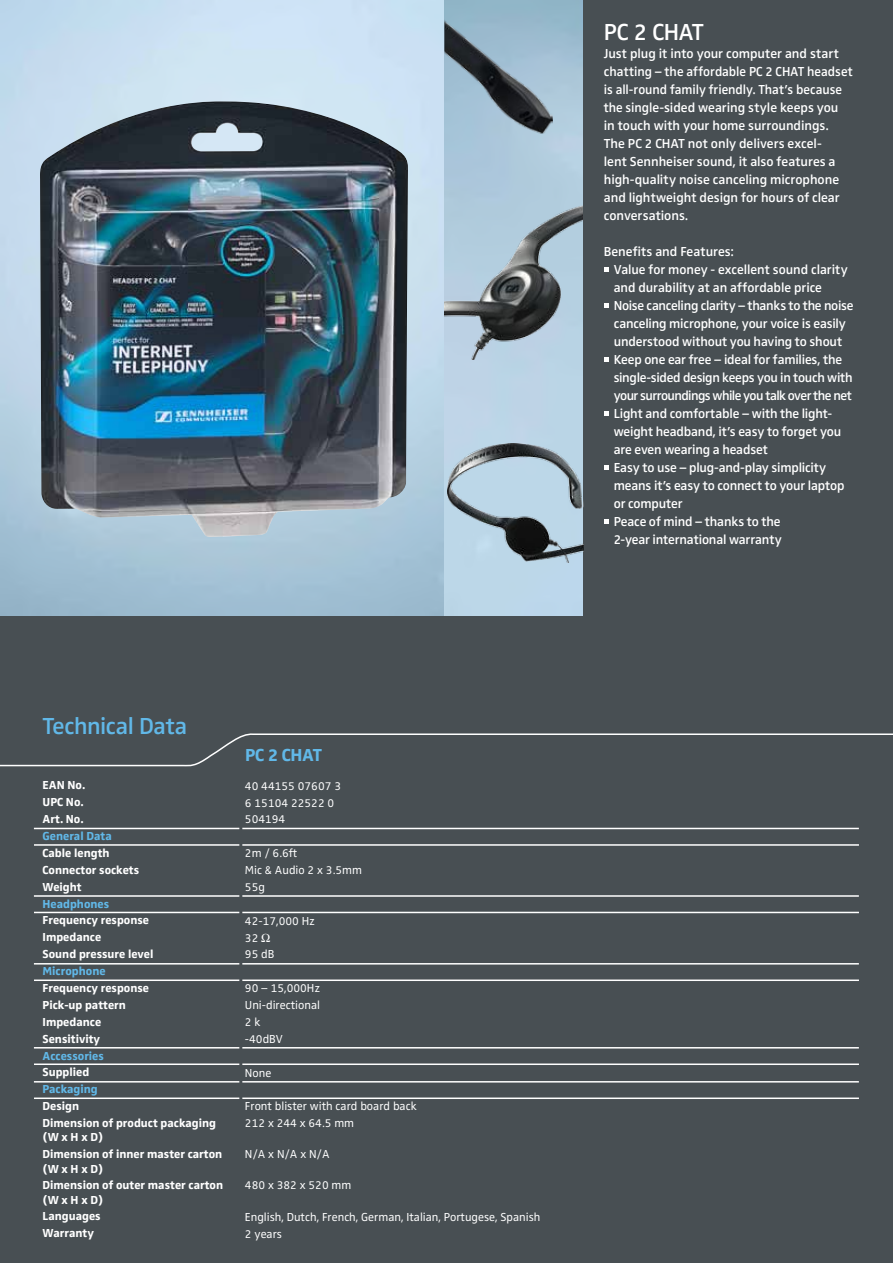
<style>
.page{position:relative;width:893px;height:1263px;background:#484f53}
.page>*{position:absolute;margin:0;border:0;box-sizing:border-box;transform-origin:0 0}
.t1{font:600 24px "Sennheiser";letter-spacing:-.015em;color:#61b8e8}
.t2{font:600 24px "Sennheiser";letter-spacing:-.025em;color:#fff}
.t3{font:700 18px "Sennheiser";letter-spacing:-.02em;color:#61b8e8}
.t4{font:600 13.5px/18px "Sennheiser";letter-spacing:-.01em;color:#fff}
.t5{font:700 12px/14.4px "Sennheiser";color:#fff}
.t6{font:12px "Sennheiser";color:#fff}
.t7{font:700 12px "Sennheiser";color:#61b8e8}
</style>
<div class="page">
<img style="left:0;top:0;width:444px;height:616px">
<img style="left:444px;top:0;width:139px;height:616px">
<img style="left:448px;top:443px;width:135px;height:119px">
<img style="left:444px;top:16px;width:110px;height:124px">
<img style="left:444px;top:205px;width:139px;height:154px">
<img style="left:40px;top:101px;width:369px;height:436px">
<hr style="left:34px;top:844px;width:825px;height:2px;background:#fff">
<hr style="left:34px;top:912px;width:825px;height:1px;background:#fff">
<hr style="left:34px;top:979px;width:825px;height:2px;background:#fff">
<hr style="left:34px;top:1063px;width:825px;height:2px;background:#fff">
<hr style="left:34px;top:828px;width:825px;height:1px;background:#fff">
<hr style="left:34px;top:895px;width:825px;height:2px;background:#fff">
<hr style="left:34px;top:963px;width:825px;height:1px;background:#fff">
<hr style="left:34px;top:1047px;width:825px;height:1px;background:#fff">
<svg style="left:0;top:733px;width:893px;height:34px"></svg>
<hr style="left:34px;top:1097px;width:825px;height:2px;background:#fff">
<hr style="left:34px;top:1081px;width:825px;height:1px;background:#fff">
<hr style="left:239px;top:783px;width:3px;height:319px;background:#484f53">
<svg style="left:604px;top:267px;width:4px;height:4px"></svg>
<svg style="left:604px;top:303px;width:4px;height:4px"></svg>
<svg style="left:604px;top:357px;width:4px;height:4px"></svg>
<svg style="left:604px;top:411px;width:4px;height:4px"></svg>
<svg style="left:604px;top:465px;width:4px;height:4px"></svg>
<svg style="left:604px;top:519px;width:4px;height:4px"></svg>
<h1 class="t2" style="left:604px;top:18px;width:102px">PC 2 CHAT</h1>
<p class="t4" style="left:604px;top:44px;width:251px">Just plug it into your computer and start chatting – the affordable PC 2 CHAT headset is all-round family friendly. That’s because the single-sided wearing style keeps you in touch with your home surroundings.<br>The PC 2 CHAT not only delivers excel-<br>lent Sennheiser sound, it also features a high-quality noise canceling microphone and lightweight design for hours of clear conversations.</p>
<p class="t4" style="left:614px;top:242px;width:241px;text-indent:-10px">Benefits and Features:<br>Value for money - excellent sound clarity and durability at an affordable price Noise canceling clarity – thanks to the noise canceling microphone, your voice is easily understood without you having to shout Keep one ear free – ideal for families, the single-sided design keeps you in touch with your surroundings while you talk over the net Light and comfortable – with the light&shy;weight headband, it’s easy to forget you are even wearing a headset<br>Easy to use – plug-and-play simplicity means it’s easy to connect to your laptop or computer<br>Peace of mind – thanks to the<br>2-year international warranty</p>
<h1 class="t1" style="left:42px;top:712px;width:146px">Technical Data</h1>
<h2 class="t3" style="left:245px;top:744px;width:78px">PC 2 CHAT</h2>
<p class="t5" style="left:43px;top:778px;width:44px">EAN No.</p>
<p class="t6" style="left:245px;top:779px;width:98px">40 44155 07607 3</p>
<p class="t5" style="left:43px;top:795px;width:43px">UPC No.</p>
<p class="t6" style="left:245px;top:795px;width:91px">6 15104 22522 0</p>
<p class="t5" style="left:43px;top:812px;width:43px">Art. No.</p>
<p class="t6" style="left:245px;top:812px;width:42px">504194</p>
<p class="t7" style="left:43px;top:829px;width:71px">General Data</p>
<p class="t5" style="left:43px;top:846px;width:69px">Cable length</p>
<p class="t6" style="left:245px;top:846px;width:54px">2m / 6.6ft</p>
<p class="t5" style="left:43px;top:862px;width:98px">Connector sockets</p>
<p class="t6" style="left:245px;top:863px;width:119px">Mic &amp; Audio 2 x 3.5mm</p>
<p class="t5" style="left:43px;top:879px;width:41px">Weight</p>
<p class="t6" style="left:245px;top:880px;width:22px">55g</p>
<p class="t7" style="left:43px;top:896px;width:68px">Headphones</p>
<p class="t5" style="left:43px;top:913px;width:108px">Frequency response</p>
<p class="t6" style="left:245px;top:914px;width:72px">42-17,000 Hz</p>
<p class="t5" style="left:43px;top:930px;width:60px">Impedance</p>
<p class="t6" style="left:245px;top:931px;width:15px">32</p>
<p class="t5" style="left:43px;top:947px;width:112px">Sound pressure level</p>
<p class="t6" style="left:245px;top:947px;width:31px">95 dB</p>
<p class="t7" style="left:43px;top:964px;width:65px">Microphone</p>
<p class="t5" style="left:43px;top:981px;width:108px">Frequency response</p>
<p class="t6" style="left:245px;top:981px;width:77px">90 – 15,000Hz</p>
<p class="t5" style="left:43px;top:998px;width:85px">Pick-up pattern</p>
<p class="t6" style="left:245px;top:998px;width:77px">Uni-directional</p>
<p class="t5" style="left:43px;top:1014px;width:60px">Impedance</p>
<p class="t6" style="left:245px;top:1015px;width:17px">2 k</p>
<p class="t5" style="left:43px;top:1031px;width:59px">Sensitivity</p>
<p class="t6" style="left:245px;top:1032px;width:40px">-40dBV</p>
<p class="t7" style="left:43px;top:1048px;width:63px">Accessories</p>
<p class="t5" style="left:43px;top:1065px;width:48px">Supplied</p>
<p class="t6" style="left:245px;top:1066px;width:28px">None</p>
<p class="t7" style="left:43px;top:1082px;width:57px">Packaging</p>
<p class="t5" style="left:43px;top:1099px;width:38px">Design</p>
<p class="t6" style="left:245px;top:1099px;width:173px">Front blister with card board back</p>
<p class="t5" style="left:43px;top:1116px;width:175px">Dimension of product packaging (W x H x D)</p>
<p class="t6" style="left:245px;top:1116px;width:111px">212 x 244 x 64.5 mm</p>
<p class="t5" style="left:43px;top:1147px;width:181px">Dimension of inner master carton (W x H x D)</p>
<p class="t6" style="left:245px;top:1147px;width:86px">N/A x N/A x N/A</p>
<p class="t5" style="left:43px;top:1178px;width:182px">Dimension of outer master carton (W x H x D)</p>
<p class="t6" style="left:245px;top:1178px;width:108px">480 x 382 x 520 mm</p>
<p class="t5" style="left:43px;top:1209px;width:60px">Languages</p>
<p class="t6" style="left:245px;top:1210px;width:297px">English, Dutch, French, German, Italian, Portugese, Spanish</p>
<p class="t5" style="left:43px;top:1226px;width:53px">Warranty</p>
<p class="t6" style="left:245px;top:1226px;width:39px">2 years</p>
</div>
